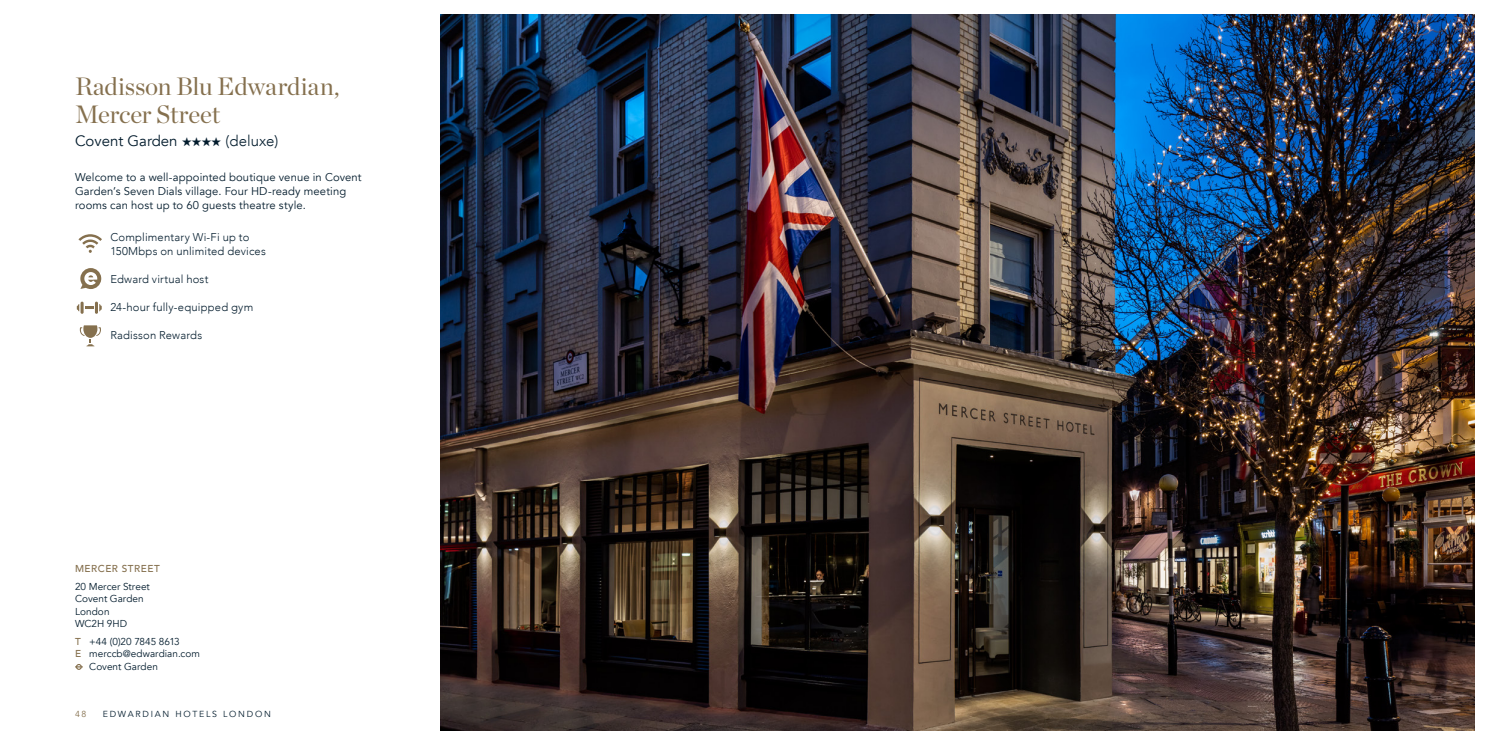
<style>
.page{position:relative;width:1489px;height:745px;background:#fff}
.page>*{position:absolute;margin:0;border:0;box-sizing:border-box;transform-origin:0 0}
.t1{font:25px/27.5px "Chronicle Display";letter-spacing:-.01em;color:#85704e}
.t2{font:15px "Avenir";color:#031c2d}
.t3{font:11.25px/13.8px "Avenir";letter-spacing:.01em;color:#031c2d}
.t4{font:300 11.25px/13.8px "Avenir";letter-spacing:.015em;color:#031c2d}
.t5{font:10px/12.5px "Avenir";letter-spacing:.005em;color:#031c2d}
.t6{font:500 10px "Avenir";letter-spacing:.05em;color:#85704e}
.t7{font:8.75px "Avenir";letter-spacing:.2em;color:#031c2d}
.t8{font:8.75px "Avenir";color:#85704e}
.s1{font-weight:300}
.s2{font-weight:500;color:#85704e}
</style>
<div class="page">
<svg style="left:79px;top:234px;width:23px;height:19px"></svg>
<svg style="left:80px;top:268px;width:21px;height:21px"></svg>
<svg style="left:77px;top:301px;width:25px;height:12px"></svg>
<svg style="left:80px;top:325px;width:21px;height:21px"></svg>
<svg style="left:75px;top:664px;width:8px;height:5px"></svg>
<img style="left:440px;top:14px;width:1034px;height:716px">
<h1 class="t1" style="left:75px;top:71px;width:266px">Radisson Blu Edwardian,<br>Mercer Street</h1>
<h2 class="t2" style="left:75px;top:132px;width:205px">Covent Garden ★★★★ <span class="s1">(deluxe)</span></h2>
<p class="t3" style="left:75px;top:170px;width:288px">Welcome to a well-appointed boutique venue in Covent<br>Garden’s Seven Dials village. Four HD-ready meeting rooms can host up to 60 guests theatre style.</p>
<p class="t4" style="left:110px;top:230px;width:157px">Complimentary Wi-Fi up to<br>150Mbps on unlimited devices</p>
<p class="t4" style="left:110px;top:272px;width:99px">Edward virtual host</p>
<p class="t4" style="left:110px;top:300px;width:144px">24-hour fully-equipped gym</p>
<p class="t4" style="left:110px;top:328px;width:93px">Radisson Rewards</p>
<p class="t6" style="left:75px;top:559px;width:86px">MERCER STREET</p>
<p class="t5" style="left:75px;top:579px;width:76px">20 Mercer Street<br>Covent Garden<br>London<br>WC2H 9HD</p>
<p class="t5" style="left:75px;top:635px;width:106px"><span class="s2">T</span> +44 (0)20 7845 8613</p>
<p class="t5" style="left:75px;top:647px;width:126px"><span class="s2">E</span> merccb@edwardian.com</p>
<p class="t5" style="left:89px;top:660px;width:70px">Covent Garden</p>
<p class="t8" style="left:75px;top:708px;width:13px">48</p>
<p class="t7" style="left:103px;top:708px;width:170px">EDWARDIAN HOTELS LONDON</p>
</div>
